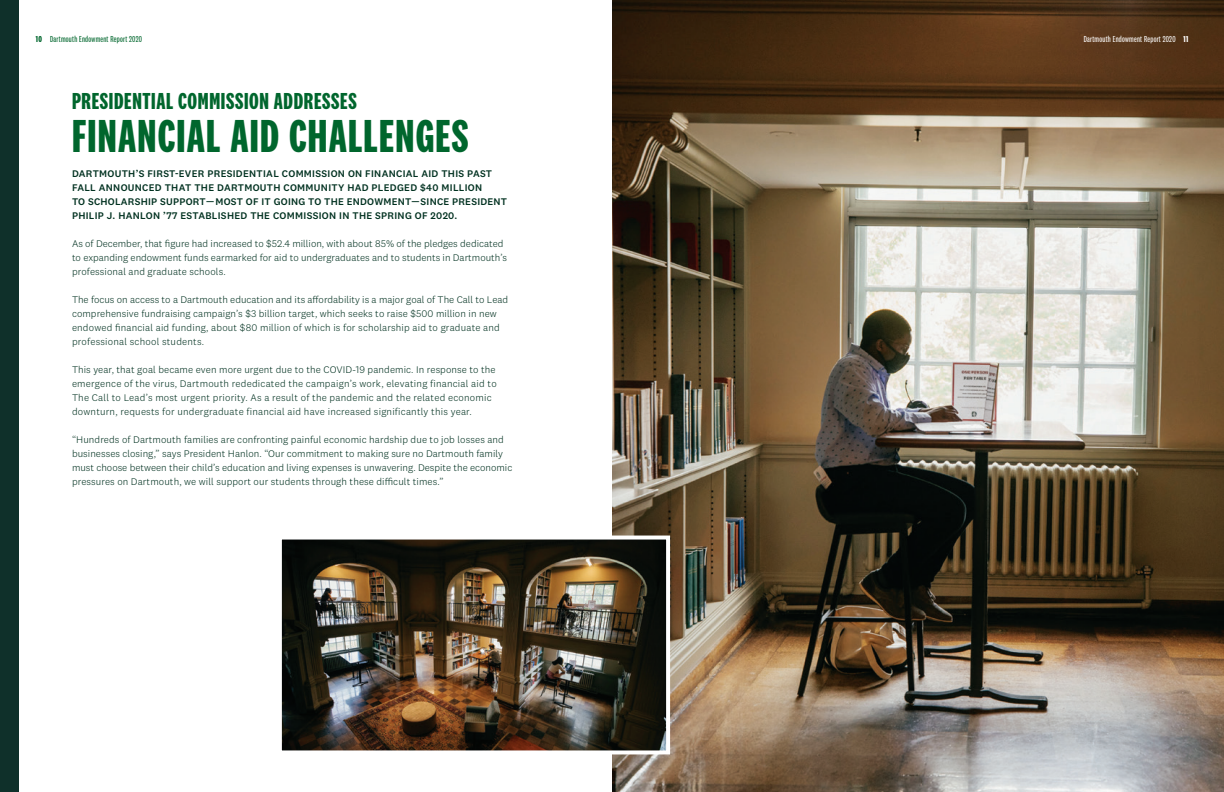
<style>
.page{position:relative;width:1224px;height:792px;background:#fff}
.page>*{position:absolute;margin:0;border:0;box-sizing:border-box;transform-origin:0 0}
.t1{font:700 48px "National 2 Compressed";letter-spacing:.025em;color:#00662d}
.t2{font:700 24px "National 2 Compressed";letter-spacing:.025em;color:#00662d}
.t3{font:300 10px/14px "National 2";letter-spacing:.01em;color:#003120}
.t4{font:500 10px/14px "National 2";letter-spacing:.03em;color:#003120}
.t5{font:9px "National 2 Compressed";letter-spacing:.03em;color:#00662d}
.t6{font:9px "National 2 Compressed";letter-spacing:.03em;color:#fff}
.s1{font-weight:700}
</style>
<div class="page">
<img style="left:612px;top:0;width:612px;height:792px">
<div style="left:0;top:0;width:18px;height:792px;background:#0f302a"></div>
<img style="left:283px;top:541px;width:382px;height:208px">
<div style="left:278px;top:536px;width:392px;height:218px;border:4px solid #fff"></div>
<p class="t5" style="left:36px;top:34px;width:108px"><span class="s1">10</span> Dartmouth Endowment Report 2020</p>
<p class="t6" style="left:1084px;top:34px;width:106px">Dartmouth Endowment Report 2020 <span class="s1">11</span></p>
<h2 class="t2" style="left:72px;top:88px;width:286px">PRESIDENTIAL COMMISSION ADDRESSES</h2>
<h1 class="t1" style="left:72px;top:110px;width:398px">FINANCIAL AID CHALLENGES</h1>
<p class="t4" style="left:72px;top:166px;width:437px">DARTMOUTH’S FIRST-EVER PRESIDENTIAL COMMISSION ON FINANCIAL AID THIS PAST FALL ANNOUNCED THAT THE DARTMOUTH COMMUNITY HAD PLEDGED $40 MILLION<br>TO SCHOLARSHIP SUPPORT—MOST OF IT GOING TO THE ENDOWMENT—SINCE PRESIDENT PHILIP J. HANLON ’77 ESTABLISHED THE COMMISSION IN THE SPRING OF 2020.</p>
<p class="t3" style="left:72px;top:236px;width:437px">As of December, that figure had increased to $52.4 million, with about 85% of the pledges dedicated to expanding endowment funds earmarked for aid to undergraduates and to students in Dartmouth’s professional and graduate schools.</p>
<p class="t3" style="left:72px;top:292px;width:438px">The focus on access to a Dartmouth education and its affordability is a major goal of The Call to Lead comprehensive fundraising campaign’s $3 billion target, which seeks to raise $500 million in new endowed financial aid funding, about $80 million of which is for scholarship aid to graduate and professional school students.</p>
<p class="t3" style="left:72px;top:362px;width:426px">This year, that goal became even more urgent due to the COVID-19 pandemic. In response to the emergence of the virus, Dartmouth rededicated the campaign’s work, elevating financial aid to The Call to Lead’s most urgent priority. As a result of the pandemic and the related economic downturn, requests for undergraduate financial aid have increased significantly this year.</p>
<p class="t3" style="left:72px;top:432px;width:442px">“Hundreds of Dartmouth families are confronting painful economic hardship due to job losses and businesses closing,” says President Hanlon. “Our commitment to making sure no Dartmouth family must choose between their child’s education and living expenses is unwavering. Despite the economic pressures on Dartmouth, we will support our students through these difficult times.”</p>
</div>
